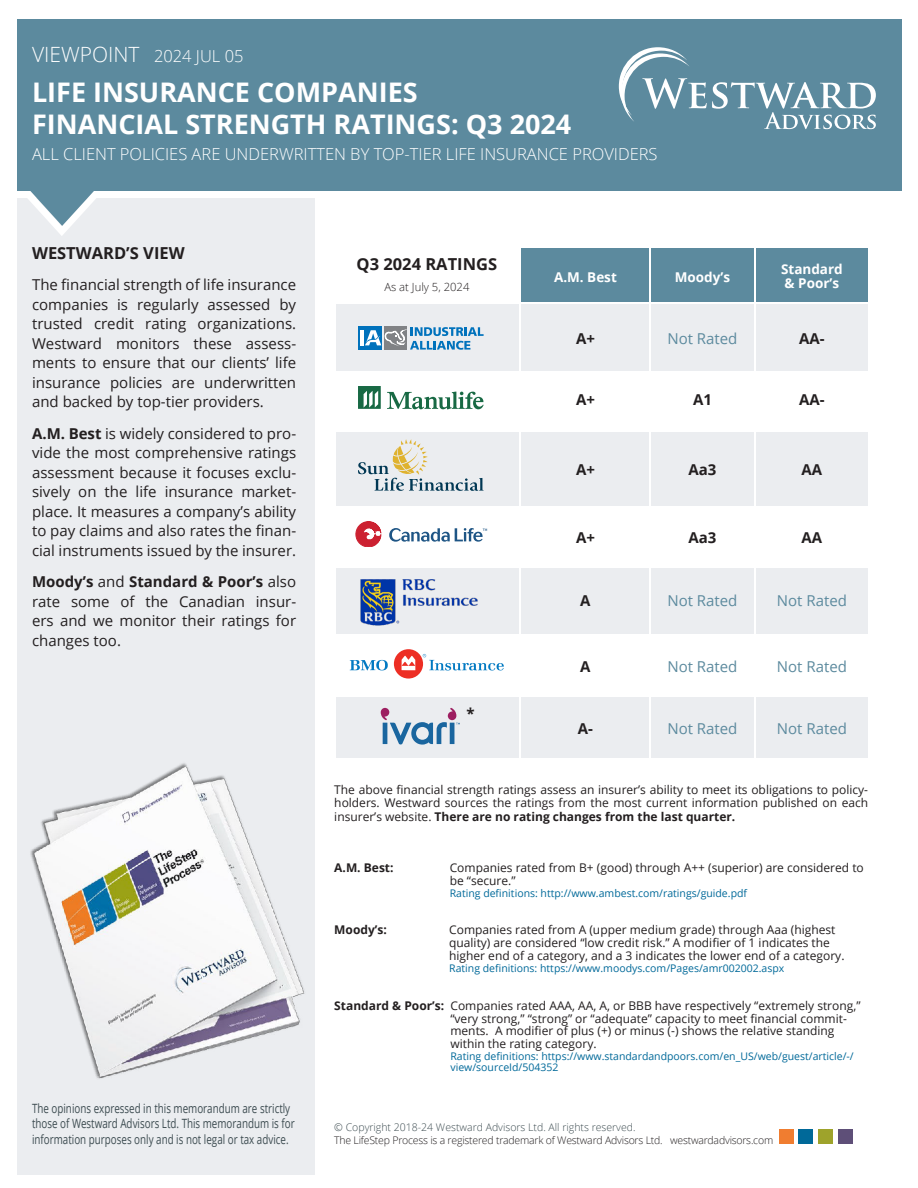
<style>
.page{position:relative;width:918px;height:1188px;background:#fff}
.page>*{position:absolute;margin:0;border:0;box-sizing:border-box;transform-origin:0 0}
.t1{font:700 27px/32.4px "Open Sans";color:#fff}
.t2{font:300 21px "Open Sans";color:#fff}
.t3{font:300 16.5px "Open Sans";color:#fff}
.t4{font:700 16.5px "Open Sans";color:#231f20}
.t5{font:15px/19.5px "Open Sans";color:#231f20;text-align:justify}
.t6{font:15px "Open Sans";color:#5c8a9e}
.t7{font:700 15px "Open Sans";color:#231f20}
.t8{font:700 13.5px/13px "Open Sans";color:#fff}
.t9{font:12.75px/15.3px "Open Sans";color:#3d4c51;scale:.77 1}
.t10{font:12px/12.9px "Open Sans";color:#231f20}
.t11{font:700 12px "Open Sans";color:#231f20}
.t12{font:300 11.25px "Open Sans";color:#231f20}
.t13{font:10.5px/11.4px "Open Sans";color:#006999}
.t14{font:300 10.5px "Open Sans";letter-spacing:-.02em;color:#231f20}
.t15{font:300 10.5px "Open Sans";color:#3d4c51}
.s1{font-size:16.5px}
.s2{font-weight:700}
</style>
<div class="page">
<div style="left:17px;top:198px;width:298px;height:977px;background:#ebedf0"></div>
<svg style="left:28px;top:191px;width:68px;height:45px"></svg>
<div style="left:17px;top:19px;width:885px;height:172px;background:#5c8a9e"></div>
<svg style="left:619px;top:47px;width:257px;height:82px"></svg>
<div style="left:779px;top:1129px;width:15px;height:15px;background:#f07d30"></div>
<div style="left:798px;top:1129px;width:15px;height:15px;background:#006999"></div>
<div style="left:818px;top:1129px;width:15px;height:15px;background:#9ea32b"></div>
<div style="left:838px;top:1129px;width:15px;height:15px;background:#5e4f78"></div>
<div style="left:520px;top:246px;width:130px;height:57px;background:#5c8a9e"></div>
<div style="left:650px;top:246px;width:105px;height:57px;background:#5c8a9e"></div>
<div style="left:755px;top:246px;width:115px;height:57px;background:#5c8a9e"></div>
<div style="left:334px;top:303px;width:186px;height:69px;background:#ebedf0"></div>
<div style="left:520px;top:303px;width:130px;height:69px;background:#ebedf0"></div>
<div style="left:650px;top:303px;width:105px;height:69px;background:#ebedf0"></div>
<div style="left:755px;top:303px;width:115px;height:69px;background:#ebedf0"></div>
<div style="left:334px;top:431px;width:186px;height:76px;background:#ebedf0"></div>
<div style="left:520px;top:431px;width:130px;height:76px;background:#ebedf0"></div>
<div style="left:650px;top:431px;width:105px;height:76px;background:#ebedf0"></div>
<div style="left:755px;top:431px;width:115px;height:76px;background:#ebedf0"></div>
<div style="left:334px;top:567px;width:186px;height:68px;background:#ebedf0"></div>
<div style="left:520px;top:567px;width:130px;height:68px;background:#ebedf0"></div>
<div style="left:650px;top:567px;width:105px;height:68px;background:#ebedf0"></div>
<div style="left:755px;top:567px;width:115px;height:68px;background:#ebedf0"></div>
<div style="left:334px;top:696px;width:186px;height:64px;background:#ebedf0"></div>
<div style="left:520px;top:696px;width:130px;height:64px;background:#ebedf0"></div>
<div style="left:650px;top:696px;width:105px;height:64px;background:#ebedf0"></div>
<div style="left:755px;top:696px;width:115px;height:64px;background:#ebedf0"></div>
<hr style="left:334px;top:246px;width:2px;height:512px;background:#fff">
<hr style="left:519px;top:248px;width:2px;height:510px;background:#fff">
<hr style="left:649px;top:248px;width:2px;height:510px;background:#fff">
<hr style="left:754px;top:248px;width:2px;height:510px;background:#fff">
<hr style="left:868px;top:246px;width:2px;height:512px;background:#fff">
<hr style="left:334px;top:246px;width:536px;height:2px;background:#fff">
<hr style="left:336px;top:303px;width:532px;height:1px;background:#fff">
<hr style="left:336px;top:371px;width:532px;height:2px;background:#fff">
<hr style="left:336px;top:431px;width:532px;height:1px;background:#fff">
<hr style="left:336px;top:506px;width:532px;height:2px;background:#fff">
<hr style="left:336px;top:696px;width:532px;height:1px;background:#fff">
<hr style="left:334px;top:758px;width:536px;height:2px;background:#fff">
<svg style="left:389px;top:528px;width:98px;height:14px"></svg>
<svg style="left:356px;top:522px;width:25px;height:25px"></svg>
<svg style="left:350px;top:660px;width:38px;height:10px"></svg>
<svg style="left:394px;top:649px;width:110px;height:30px"></svg>
<svg style="left:358px;top:386px;width:126px;height:23px"></svg>
<div style="left:384px;top:326px;width:23px;height:23px;background:#808285"></div>
<div style="left:358px;top:326px;width:24px;height:23px;background:#0072bc"></div>
<hr style="left:360px;top:330px;width:4px;height:15px;background:#fff">
<svg style="left:365px;top:327px;width:119px;height:23px"></svg>
<svg style="left:381px;top:708px;width:79px;height:37px"></svg>
<svg style="left:358px;top:439px;width:126px;height:52px"></svg>
<img style="left:360px;top:579px;width:118px;height:47px">
<img style="left:30px;top:763px;width:275px;height:316px">
<p class="t2" style="left:32px;top:40px;width:213px">VIEWPOINT <span class="s1">2024 JUL 05</span></p>
<p class="t1" style="left:32px;top:75px;width:541px">LIFE INSURANCE COMPANIES<br>FINANCIAL STRENGTH RATINGS: Q3 2024</p>
<p class="t3" style="left:32px;top:142px;width:627px">ALL CLIENT POLICIES ARE UNDERWRITTEN BY TOP-TIER LIFE INSURANCE PROVIDERS</p>
<p class="t4" style="left:32px;top:241px;width:154px">WESTWARD’S VIEW</p>
<p class="t5" style="left:32px;top:275px;width:266px">The financial strength of life insurance companies is regularly assessed by trusted credit rating organizations.<br>Westward monitors these assess&shy;ments to ensure that our clients’ life insurance policies are underwritten and backed by top-tier providers.</p>
<p class="t5" style="left:32px;top:423px;width:266px"><span class="s2">A.M. Best</span> is widely considered to pro&shy;vide the most comprehensive ratings assessment because it focuses exclu&shy;sively on the life insurance market&shy;place. It measures a company’s ability to pay claims and also rates the finan&shy;cial instruments issued by the insurer.</p>
<p class="t5" style="left:32px;top:572px;width:266px"><span class="s2">Moody’s</span> and <span class="s2">Standard &amp; Poor’s</span> also rate some of the Canadian insur&shy;ers and we monitor their ratings for changes too.</p>
<p class="t9" style="left:32px;top:1100px;width:343px">The opinions expressed in this memorandum are strictly those of Westward Advisors Ltd. This memorandum is for information purposes only and is not legal or tax advice.</p>
<p class="t4" style="left:357px;top:252px;width:142px">Q3 2024 RATINGS</p>
<p class="t12" style="left:384px;top:279px;width:87px">As at July 5, 2024</p>
<p class="t7" style="left:467px;top:703px;width:10px">*</p>
<p class="t8" style="left:554px;top:270px;width:64px">A.M. Best</p>
<p class="t8" style="left:675px;top:270px;width:57px">Moody’s</p>
<p class="t8" style="left:781px;top:263px;width:63px">Standard &amp; Poor’s</p>
<p class="t7" style="left:576px;top:328px;width:20px">A+</p>
<p class="t6" style="left:667px;top:328px;width:72px">Not Rated</p>
<p class="t7" style="left:799px;top:328px;width:27px">AA-</p>
<p class="t7" style="left:576px;top:389px;width:20px">A+</p>
<p class="t7" style="left:693px;top:389px;width:20px">A1</p>
<p class="t7" style="left:799px;top:389px;width:27px">AA-</p>
<p class="t7" style="left:576px;top:459px;width:20px">A+</p>
<p class="t7" style="left:688px;top:459px;width:29px">Aa3</p>
<p class="t7" style="left:802px;top:459px;width:22px">AA</p>
<p class="t7" style="left:576px;top:527px;width:20px">A+</p>
<p class="t7" style="left:688px;top:527px;width:29px">Aa3</p>
<p class="t7" style="left:802px;top:527px;width:22px">AA</p>
<p class="t7" style="left:580px;top:590px;width:12px">A</p>
<p class="t6" style="left:667px;top:591px;width:72px">Not Rated</p>
<p class="t6" style="left:777px;top:591px;width:72px">Not Rated</p>
<p class="t7" style="left:580px;top:656px;width:12px">A</p>
<p class="t6" style="left:667px;top:656px;width:72px">Not Rated</p>
<p class="t6" style="left:777px;top:656px;width:72px">Not Rated</p>
<p class="t7" style="left:578px;top:718px;width:17px">A-</p>
<p class="t6" style="left:667px;top:718px;width:72px">Not Rated</p>
<p class="t6" style="left:777px;top:718px;width:72px">Not Rated</p>
<p class="t10" style="left:334px;top:782px;width:535px;line-height:13.5px;text-align:justify">The above financial strength ratings assess an insurer’s ability to meet its obligations to policy&shy;holders. Westward sources the ratings from the most current information published on each insurer’s website. <span class="s2">There are no rating changes from the last quarter.</span></p>
<p class="t11" style="left:334px;top:859px;width:61px">A.M. Best:</p>
<p class="t10" style="left:450px;top:861px;width:416px">Companies rated from B+ (good) through A++ (superior) are considered to be “secure.”</p>
<p class="t13" style="left:450px;top:887px;width:299px">Rating definitions: http://www.ambest.com/ratings/guide.pdf</p>
<p class="t11" style="left:334px;top:922px;width:54px">Moody’s:</p>
<p class="t10" style="left:449px;top:923px;width:397px">Companies rated from A (upper medium grade) through Aaa (highest quality) are considered “low credit risk.” A modifier of 1 indicates the higher end of a category, and a 3 indicates the lower end of a category.</p>
<p class="t13" style="left:449px;top:962px;width:337px">Rating definitions: https://www.moodys.com/Pages/amr002002.aspx</p>
<p class="t10" style="left:450px;top:998px;width:412px;text-indent:-116px"><span class="s2">Standard &amp; Poor’s:</span> Companies rated AAA, AA, A, or BBB have respectively “extremely strong,” “very strong,” “strong” or “adequate” capacity to meet financial commit&shy;ments. A modifier of plus (+) or minus (-) shows the relative standing within the rating category.</p>
<p class="t13" style="left:450px;top:1050px;width:405px">Rating definitions: https://www.standardandpoors.com/en_US/web/guest/article/-/ view/sourceId/504352</p>
<p class="t15" style="left:334px;top:1120px;width:303px">© Copyright 2018-24 Westward Advisors Ltd. All rights reserved.</p>
<p class="t14" style="left:334px;top:1133px;width:440px">The LifeStep Process is a registered trademark of Westward Advisors Ltd. westwardadvisors.com</p>
</div>
